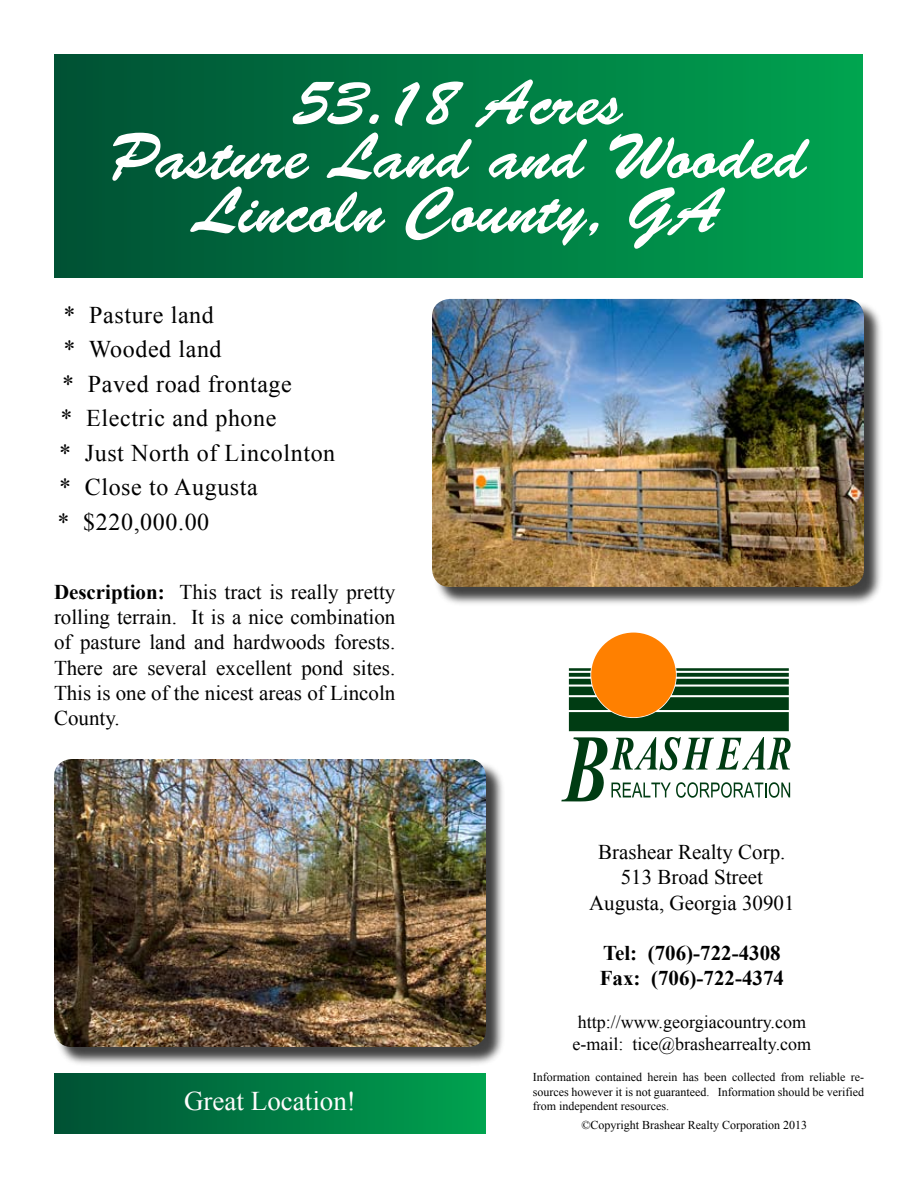
<style>
.page{position:relative;width:918px;height:1188px;background:#fff}
.page>*{position:absolute;margin:0;border:0;box-sizing:border-box;transform-origin:0 0}
.t1{font:64.5px/54px "Brush Script Std";color:#fff;text-align:center}
.t2{font:27px "Times New Roman";color:#fffcfd}
.t3{font:24px/34.5px "Times New Roman";letter-spacing:.025em;color:#000}
.t4{font:21px/25.2px "Times New Roman";color:#000;text-align:center}
.t5{font:700 21px/25.2px "Times New Roman";color:#000}
.t6{font:18px/21.6px "Times New Roman";color:#000}
.t7{font:12px/14.4px "Times New Roman";color:#000}
.s1{font-weight:700}
</style>
<div class="page">
<div style="left:54px;top:1073px;width:432px;height:61px;background:linear-gradient(to right,#005035,#00a250)"></div>
<div style="left:54px;top:55px;width:808px;height:223px;background:linear-gradient(to right,#005035,#00a350)"></div>
<div style="left:434px;top:300px;width:450px;height:307px;background:#000;opacity:.75"></div>
<img style="left:432px;top:299px;width:432px;height:288px;border-radius:18px">
<div style="left:56px;top:760px;width:450px;height:307px;background:#000;opacity:.75"></div>
<img style="left:54px;top:759px;width:432px;height:288px;border-radius:18px">
<div style="left:591px;top:633px;width:85px;height:84px;background:#ff8000;border-radius:50%"></div>
<svg style="left:569px;top:668px;width:220px;height:63px"></svg>
<svg style="left:561px;top:737px;width:230px;height:64px"></svg>
<h1 class="t1" style="left:109px;top:77px;width:699px">53.18 Acres<br>Pasture Land and Wooded<br>Lincoln County, GA</h1>
<p class="t3" style="left:58px;top:297px;width:279px">* Pasture land<br>* Wooded land<br>* Paved road frontage<br>* Electric and phone<br>* Just North of Lincolnton * Close to Augusta<br>* $220,000.00</p>
<p class="t4" style="left:54px;top:579px;width:343px;text-align:justify"><span class="s1">Description:</span> This tract is really pretty rolling terrain. It is a nice combination of pasture land and hardwoods forests.<br>There are several excellent pond sites.<br>This is one of the nicest areas of Lincoln County.</p>
<p class="t2" style="left:184px;top:1083px;width:173px">Great Location!</p>
<p class="t4" style="left:589px;top:839px;width:207px">Brashear Realty Corp.<br>513 Broad Street<br>Augusta, Georgia 30901</p>
<p class="t5" style="left:600px;top:940px;width:186px">Tel: (706)-722-4308<br>Fax: (706)-722-4374</p>
<p class="t6" style="left:572px;top:1011px;width:240px">http://www.georgiacountry.com e-mail: tice@brashearrealty.com</p>
<p class="t7" style="left:533px;top:1070px;width:333px">Information contained herein has been collected from reliable re&shy;sources however it is not guaranteed. Information should be verified</p>
<p class="t7" style="left:581px;top:1096px;width:227px;line-height:18.8px;text-indent:-49px">from independent resources.<br>©Copyright Brashear Realty Corporation 2013</p>
</div>
